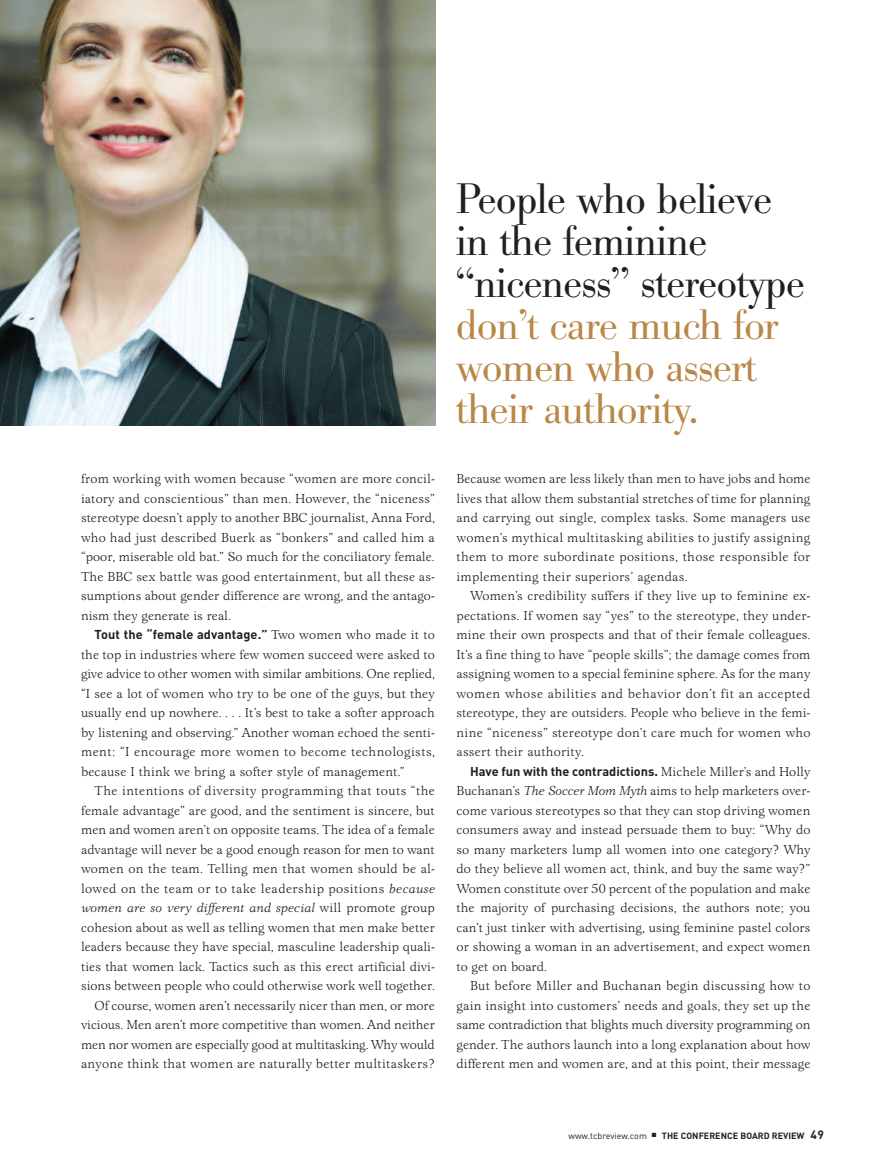
<style>
.page{position:relative;width:878px;height:1175px;background:#fff}
.page>*{position:absolute;margin:0;border:0;box-sizing:border-box;transform-origin:0 0}
.t1{font:300 42px/42px "Bodoni BE";letter-spacing:-.025em;color:#231f20}
.t2{font:300 42px/42px "Bodoni BE";letter-spacing:-.025em;color:#b98747}
.t3{font:13.5px/19.5px "Lomba Bk";color:#231f20;text-align:justify}
.t4{font:700 12.75px "DIN";color:#231f20}
.t5{font:700 9px "DIN";color:#231f20}
.s1{font-family:"Lomba Bk";font-weight:400;font-size:13.5px}
.s2{font-style:italic}
.s3{font-weight:400}
.s4{font-size:12px}
</style>
<div class="page">
<img style="left:0;top:0;width:435px;height:425px">
<p class="t3" style="left:81px;top:469px;width:355px">from working with women because “women are more concil&shy;iatory and conscientious” than men. However, the “niceness” stereotype doesn’t apply to another BBC journalist, Anna Ford, who had just described Buerk as “bonkers” and called him a “poor, miserable old bat.” So much for the conciliatory female.<br>The BBC sex battle was good entertainment, but all these as&shy;sumptions about gender difference are wrong, and the antago&shy;nism they generate is real.</p>
<p class="t4" style="left:94px;top:627px;width:342px">Tout the “female advantage.” <span class="s1">Two women who made it to</span></p>
<p class="t3" style="left:81px;top:644px;width:355px">the top in industries where few women succeed were asked to give advice to other women with similar ambitions. One replied, “I see a lot of women who try to be one of the guys, but they usually end up nowhere. . . . It’s best to take a softer approach by listening and observing.” Another woman echoed the senti&shy;ment: “I encourage more women to become technologists, because I think we bring a softer style of management.”</p>
<p class="t3" style="left:81px;top:781px;width:355px;text-align:right">The intentions of diversity programming that touts “the female advantage” are good, and the sentiment is sincere, but men and women aren’t on opposite teams. The idea of a female advantage will never be a good enough reason for men to want women on the team. Telling men that women should be al&shy;lowed on the team or to take leadership positions <span class="s2">because women are so very different and special</span> will promote group cohesion about as well as telling women that men make better leaders because they have special, masculine leadership quali&shy;ties that women lack. Tactics such as this erect artificial divi&shy;sions between people who could otherwise work well together.<br>Of course, women aren’t necessarily nicer than men, or more vicious. Men aren’t more competitive than women. And neither men nor women are especially good at multitasking. Why would anyone think that women are naturally better multitaskers?</p>
<h1 class="t1" style="left:456px;top:183px;width:350px">People who believe in the feminine “niceness” stereotype</h1>
<h1 class="t2" style="left:456px;top:309px;width:324px">don’t care much for women who assert their authority.</h1>
<p class="t3" style="left:456px;top:469px;width:355px">Because women are less likely than men to have jobs and home lives that allow them substantial stretches of time for planning and carrying out single, complex tasks. Some managers use women’s mythical multitasking abilities to justify assigning them to more subordinate positions, those responsible for implementing their superiors’ agendas.</p>
<p class="t3" style="left:456px;top:586px;width:355px;text-indent:13px">Women’s credibility suffers if they live up to feminine ex&shy;pectations. If women say “yes” to the stereotype, they under&shy;mine their own prospects and that of their female colleagues.<br>It’s a fine thing to have “people skills”; the damage comes from assigning women to a special feminine sphere. As for the many women whose abilities and behavior don’t fit an accepted stereotype, they are outsiders. People who believe in the femi&shy;nine “niceness” stereotype don’t care much for women who assert their authority.</p>
<p class="t4" style="left:470px;top:764px;width:342px">Have fun with the contradictions. <span class="s1">Michele Miller’s and Holly</span></p>
<p class="t3" style="left:456px;top:781px;width:355px">Buchanan’s <span class="s2">The Soccer Mom Myth</span> aims to help marketers over&shy;come various stereotypes so that they can stop driving women consumers away and instead persuade them to buy: “Why do so many marketers lump all women into one category? Why do they believe all women act, think, and buy the same way?” Women constitute over 50 percent of the population and make the majority of purchasing decisions, the authors note; you can’t just tinker with advertising, using feminine pastel colors or showing a woman in an advertisement, and expect women to get on board.</p>
<p class="t3" style="left:456px;top:976px;width:355px;text-indent:14px">But before Miller and Buchanan begin discussing how to gain insight into customers’ needs and goals, they set up the same contradiction that blights much diversity programming on gender. The authors launch into a long explanation about how different men and women are, and at this point, their message</p>
<p class="t5" style="left:568px;top:1130px;width:257px"><span class="s3">www.tcbreview.com</span> ■ THE CONFERENCE BOARD REVIEW <span class="s4">49</span></p>
</div>
